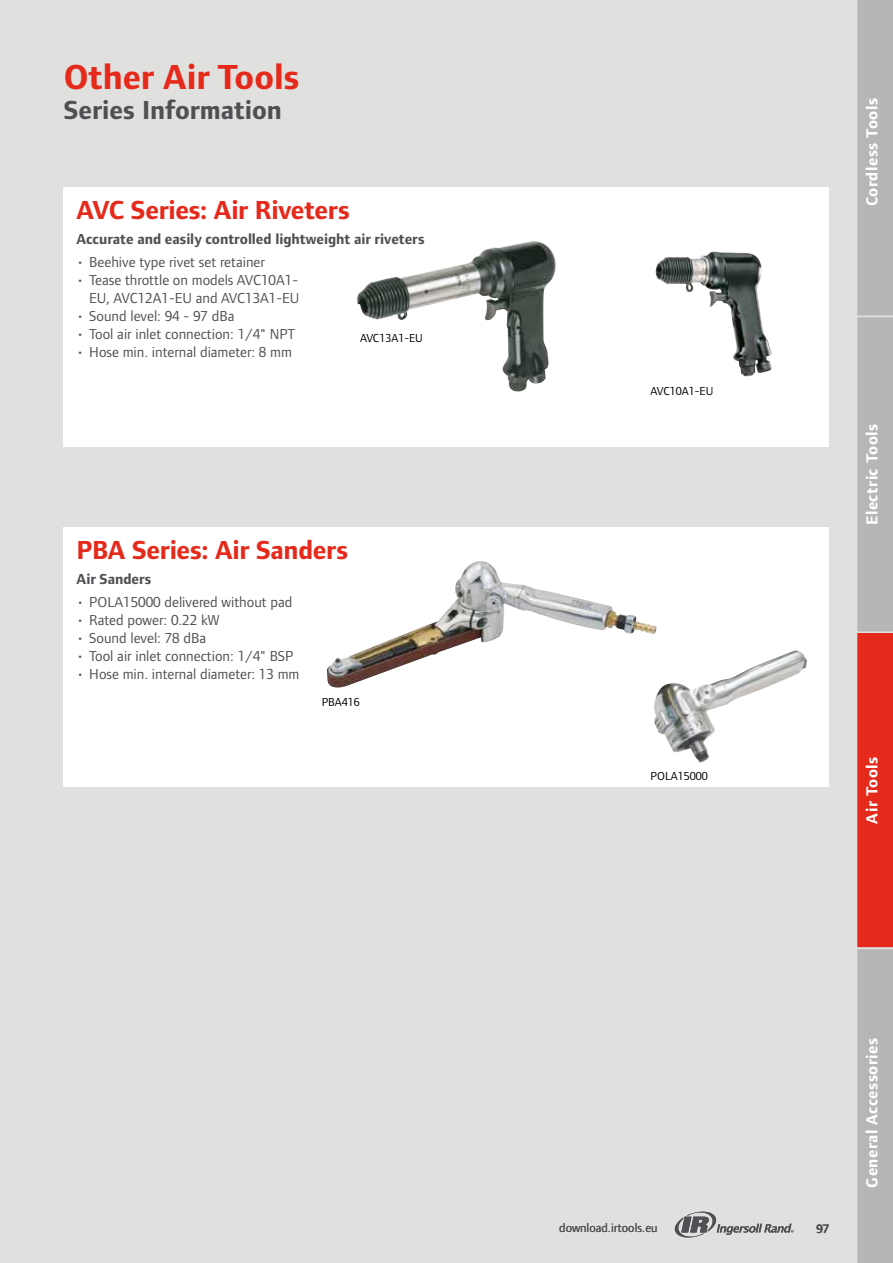
<style>
.page{position:relative;width:893px;height:1263px;background:#e0e0df}
.page>*{position:absolute;margin:0;border:0;box-sizing:border-box;transform-origin:0 0}
.t1{font:700 36px "Foundry Form Sans";color:#e52a1b}
.t2{font:700 27px "Foundry Form Sans";letter-spacing:-.015em;color:#e52a1b}
.t3{font:700 27px "Foundry Form Sans";color:#504f53}
.t4{font:700 16.5px "Foundry Form Sans";letter-spacing:.025em;color:#fff}
.t5{font:15px/18px "Foundry Form Sans";color:#504f53;text-align:right}
.t6{font:700 15px "Foundry Form Sans";letter-spacing:-.005em;color:#504f53}
.t7{font:12.75px "Foundry Form Sans";color:#504f53}
.t8{font:600 12.75px "Foundry Form Sans";color:#504f53}
.t9{font:12px "Foundry Form Sans";color:#000}
</style>
<div class="page">
<div style="left:64px;top:527px;width:765px;height:260px;background:#fff"></div>
<img style="left:654px;top:651px;width:153px;height:111px">
<img style="left:327px;top:561px;width:330px;height:126px">
<div style="left:64px;top:187px;width:765px;height:259px;background:#fff"></div>
<img style="left:656px;top:252px;width:116px;height:125px">
<img style="left:366px;top:241px;width:168px;height:46px">
<svg style="left:674px;top:1211px;width:119px;height:27px"></svg>
<svg style="left:857px;top:0;width:36px;height:1263px"></svg>
<h1 class="t1" style="left:64px;top:57px;width:237px">Other Air Tools</h1>
<h2 class="t3" style="left:64px;top:95px;width:220px">Series Information</h2>
<h2 class="t2" style="left:77px;top:195px;width:275px">AVC Series: Air Riveters</h2>
<p class="t6" style="left:77px;top:231px;width:350px">Accurate and easily controlled lightweight air riveters</p>
<p class="t5" style="left:77px;top:253px;width:190px">• Beehive type rivet set retainer</p>
<p class="t5" style="left:77px;top:271px;width:224px">• Tease throttle on models AVC10A1-<br>EU, AVC12A1-EU and AVC13A1-EU</p>
<p class="t5" style="left:77px;top:307px;width:159px">• Sound level: 94 - 97 dBa</p>
<p class="t5" style="left:77px;top:325px;width:220px">• Tool air inlet connection: 1/4" NPT</p>
<p class="t5" style="left:77px;top:343px;width:217px">• Hose min. internal diameter: 8 mm</p>
<p class="t9" style="left:360px;top:331px;width:64px">AVC13A1-EU</p>
<h2 class="t2" style="left:77px;top:535px;width:273px">PBA Series: Air Sanders</h2>
<p class="t6" style="left:77px;top:571px;width:76px">Air Sanders</p>
<p class="t5" style="left:77px;top:593px;width:217px">• POLA15000 delivered without pad</p>
<p class="t5" style="left:77px;top:611px;width:145px">• Rated power: 0.22 kW</p>
<p class="t5" style="left:77px;top:629px;width:131px">• Sound level: 78 dBa</p>
<p class="t5" style="left:77px;top:647px;width:218px">• Tool air inlet connection: 1/4" BSP</p>
<p class="t5" style="left:77px;top:665px;width:224px">• Hose min. internal diameter: 13 mm</p>
<p class="t9" style="left:322px;top:695px;width:40px">PBA416</p>
<p class="t9" style="left:651px;top:384px;width:64px">AVC10A1-EU</p>
<p class="t9" style="left:651px;top:769px;width:59px">POLA15000</p>
<p class="t7" style="left:559px;top:1221px;width:100px">download.irtools.eu</p>
<p class="t4" style="left:863px;top:206px;width:110px;rotate:-90deg">Cordless Tools</p>
<p class="t4" style="left:863px;top:525px;width:103px;rotate:-90deg">Electric Tools</p>
<p class="t4" style="left:863px;top:823px;width:68px;rotate:-90deg">Air Tools</p>
<p class="t8" style="left:816px;top:1221px;width:14px">97</p>
<p class="t4" style="left:863px;top:1187px;width:151px;rotate:-90deg">General Accessories</p>
</div>
